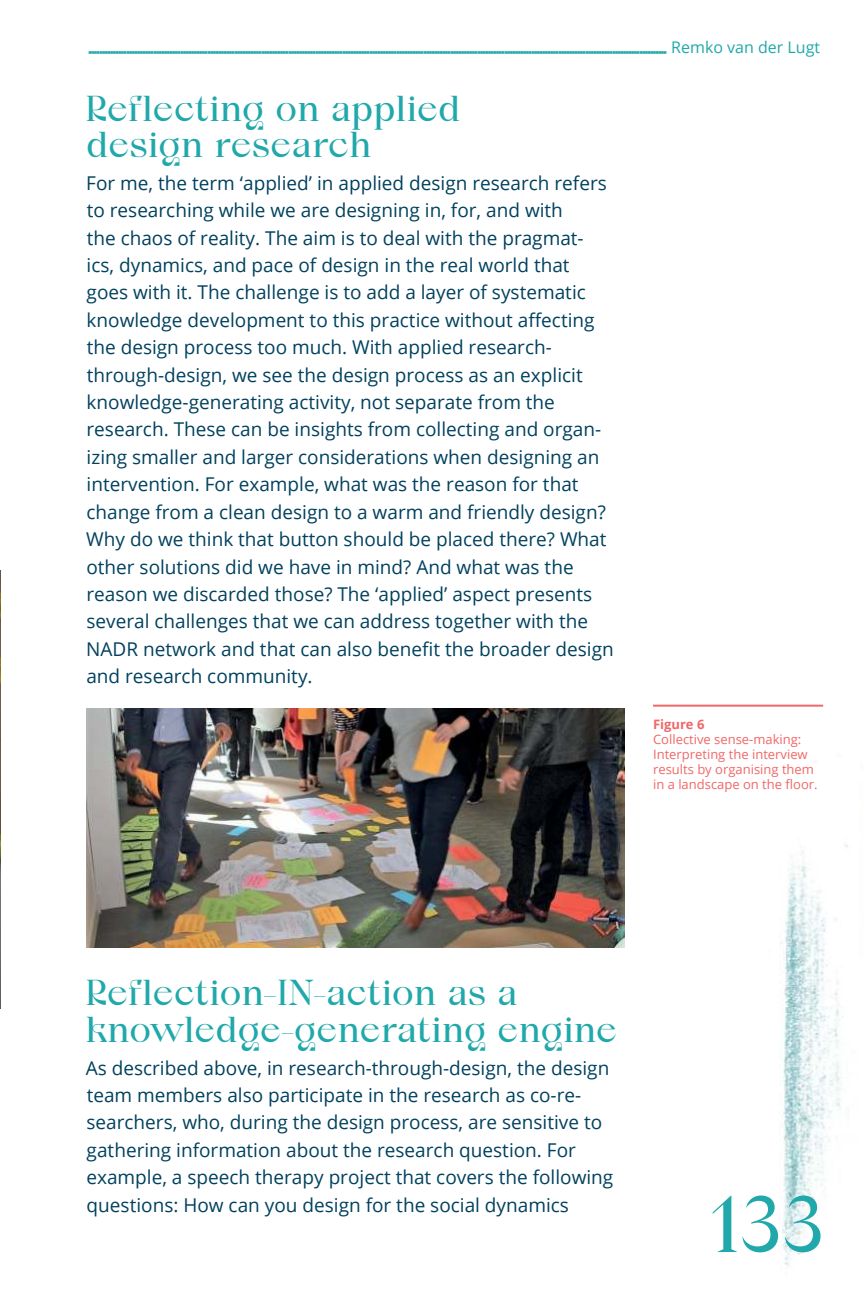
<style>
.page{position:relative;width:864px;height:1297px;background:#fff}
.page>*{position:absolute;margin:0;border:0;box-sizing:border-box;transform-origin:0 0}
.t1{font:80px "Cako";color:#20a8aa}
.t2{font:700 condensed 54px "Helvetica Neue";color:#20a8aa;scale:.1 1}
.t3{font:36px/36px "Cako";letter-spacing:-.01em;color:#20a8aa}
.t4{font:19px/27.4px "Open Sans";color:#00415e}
.t5{font:16px "Open Sans";color:#20a8aa}
.t6{font:13px/15px "Open Sans";color:#f16667}
.t7{font:700 13px "Open Sans";color:#f16667}
</style>
<div class="page">
<img style="left:780px;top:845px;width:68px;height:421px">
<img style="left:0;top:570px;width:1px;height:438px">
<hr style="left:653px;top:704px;width:170px;height:2px;background:#f16667">
<img style="left:86px;top:708px;width:539px;height:239px">
<p class="t2" style="left:89px;top:-4px;width:5780px">______________________________________________________________________________________________________________________________________________________________________________________________________ _______________</p>
<p class="t5" style="left:671px;top:40px;width:150px">Remko van der Lugt</p>
<h3 class="t3" style="left:85px;top:93px;width:377px">Reflecting on applied design research</h3>
<p class="t4" style="left:86px;top:171px;width:529px">For me, the term ‘applied’ in applied design research refers to researching while we are designing in, for, and with<br>the chaos of reality. The aim is to deal with the pragmat&shy;ics, dynamics, and pace of design in the real world that goes with it. The challenge is to add a layer of systematic knowledge development to this practice without affecting the design process too much. With applied research&shy;through-design, we see the design process as an explicit knowledge-generating activity, not separate from the research. These can be insights from collecting and organ&shy;izing smaller and larger considerations when designing an intervention. For example, what was the reason for that change from a clean design to a warm and friendly design?<br>Why do we think that button should be placed there? What other solutions did we have in mind? And what was the reason we discarded those? The ‘applied’ aspect presents several challenges that we can address together with the NADR network and that can also benefit the broader design and research community.</p>
<p class="t7" style="left:653px;top:719px;width:53px">Figure 6</p>
<p class="t6" style="left:653px;top:733px;width:166px">Collective sense-making:<br>Interpreting the interview results by organising them in a landscape on the floor.</p>
<h3 class="t3" style="left:85px;top:977px;width:534px">Reflection-IN-action as a knowledge-generating engine</h3>
<p class="t4" style="left:86px;top:1055px;width:529px">As described above, in research-through-design, the design team members also participate in the research as co-re&shy;searchers, who, during the design process, are sensitive to gathering information about the research question. For example, a speech therapy project that covers the following questions: How can you design for the social dynamics</p>
<h1 class="t1" style="left:712px;top:1187px;width:114px">133</h1>
</div>
